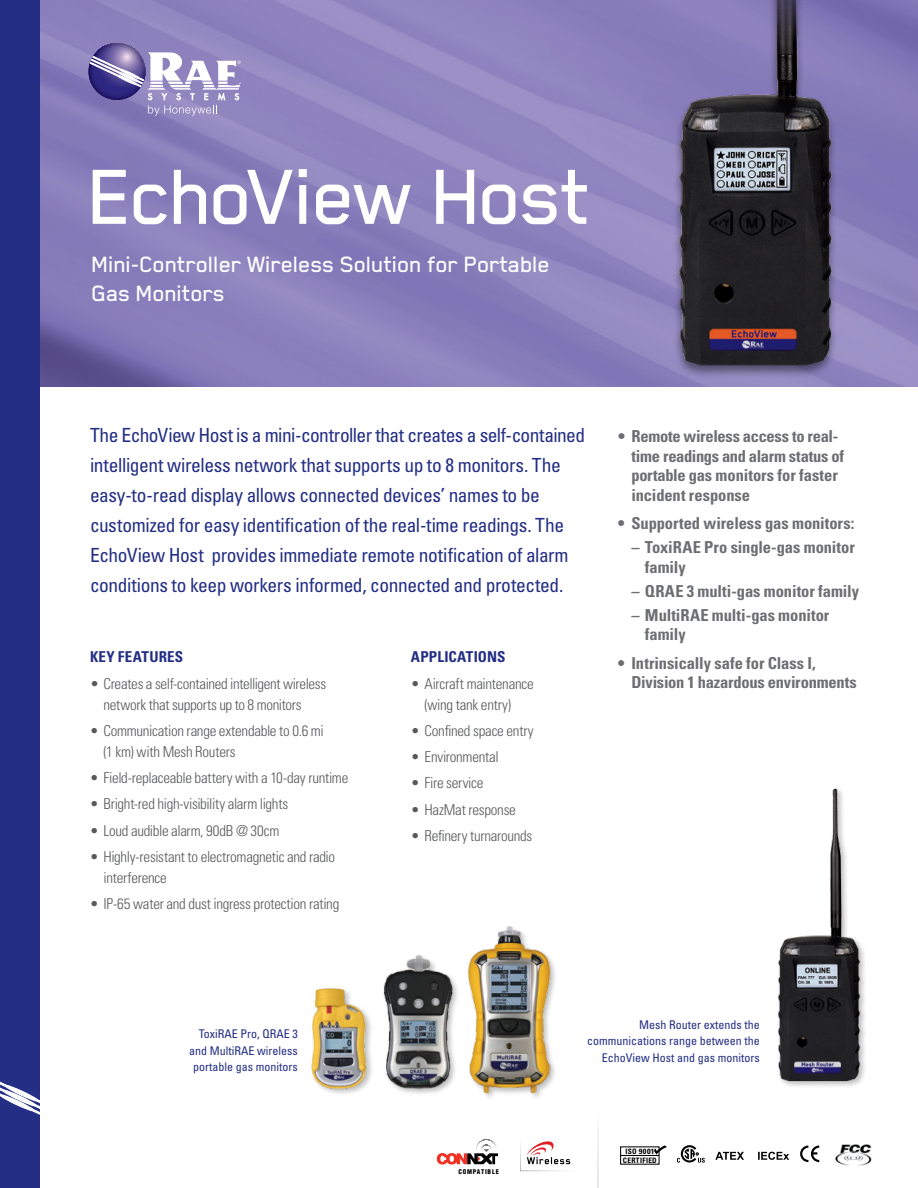
<style>
.page{position:relative;width:918px;height:1188px;background:#fff}
.page>*{position:absolute;margin:0;border:0;box-sizing:border-box;transform-origin:0 0}
.t1{font:500 90px "Blender";letter-spacing:-.03em;color:#fff}
.t2{font:500 25.5px/28.5px "Blender";letter-spacing:-.01em;color:#fff}
.t3{font:condensed 19.5px/30px "Univers LT Std";letter-spacing:-.02em;color:#232e84}
.t4{font:700 condensed 16.5px/19.5px "Univers LT Std";letter-spacing:-.005em;color:#6d6e71}
.t5{font:300 condensed 15px/21px "Univers LT Std";letter-spacing:-.02em;color:#58595b}
.t6{font:700 condensed 15px "Univers LT Std";letter-spacing:.02em;color:#232e84}
.t7{font:condensed 12px/16.5px "Univers LT Std";color:#232e84;text-align:right}
.t8{font:700 condensed 7.5px/8.7px "Univers LT Std";letter-spacing:.035em;color:#000;text-align:center}
.t9{font:900 condensed 6.3px "Helvetica LT";letter-spacing:.125em;color:#000}
</style>
<div class="page">
<img style="left:40px;top:0;width:878px;height:387px">
<svg style="left:88px;top:43px;width:153px;height:73px"></svg>
<div style="left:0;top:0;width:40px;height:1188px;background:#232e84"></div>
<svg style="left:0;top:1081px;width:40px;height:33px"></svg>
<img style="left:835px;top:1145px;width:36px;height:21px">
<hr style="left:621px;top:1155px;width:38px;height:1px;background:#000">
<svg style="left:654px;top:1146px;width:13px;height:11px"></svg>
<svg style="left:800px;top:1145px;width:20px;height:18px"></svg>
<svg style="left:758px;top:1152px;width:31px;height:8px"></svg>
<svg style="left:715px;top:1152px;width:29px;height:8px"></svg>
<svg style="left:520px;top:1141px;width:51px;height:31px"></svg>
<div style="left:671px;top:0;width:168px;height:379px;background:#000;opacity:.45"></div>
<img style="left:673px;top:0;width:163px;height:371px">
<img style="left:468px;top:926px;width:87px;height:172px">
<img style="left:777px;top:788px;width:88px;height:298px">
<svg style="left:677px;top:1145px;width:28px;height:18px"></svg>
<div style="left:310px;top:987px;width:64px;height:109px;background:#000;opacity:.25"></div>
<img style="left:310px;top:987px;width:58px;height:102px">
<div style="left:382px;top:954px;width:78px;height:143px;background:#000;opacity:.25"></div>
<img style="left:382px;top:954px;width:73px;height:136px">
<svg style="left:437px;top:1149px;width:61px;height:16px"></svg>
<h1 class="t1" style="left:89px;top:149px;width:506px">EchoView Host</h1>
<h2 class="t2" style="left:92px;top:249px;width:460px">Mini-Controller Wireless Solution for Portable<br>Gas Monitors</h2>
<p class="t3" style="left:90px;top:419px;width:497px">The EchoView Host is a mini-controller that creates a self-contained intelligent wireless network that supports up to 8 monitors. The easy-to-read display allows connected devices’ names to be customized for easy identification of the real-time readings. The EchoView Host provides immediate remote notification of alarm conditions to keep workers informed, connected and protected.</p>
<p class="t4" style="left:631px;top:426px;width:214px;text-indent:-13px">• Remote wireless access to real&shy;time readings and alarm status of portable gas monitors for faster incident response</p>
<p class="t4" style="left:618px;top:513px;width:238px">• Supported wireless gas monitors:</p>
<p class="t4" style="left:645px;top:537px;width:211px;text-indent:-13px">– ToxiRAE Pro single-gas monitor family</p>
<p class="t4" style="left:631px;top:581px;width:229px">– QRAE 3 multi-gas monitor family</p>
<p class="t4" style="left:645px;top:605px;width:186px;text-indent:-13px">– MultiRAE multi-gas monitor family</p>
<p class="t4" style="left:631px;top:653px;width:227px;text-indent:-13px">• Intrinsically safe for Class I,<br>Division 1 hazardous environments</p>
<p class="t6" style="left:90px;top:648px;width:78px">Key Features</p>
<p class="t5" style="left:104px;top:673px;width:224px;text-indent:-13px">• Creates a self-contained intelligent wireless network that supports up to 8 monitors</p>
<p class="t5" style="left:104px;top:720px;width:222px;text-indent:-14px">• Communication range extendable to 0.6 mi (1 km) with Mesh Routers</p>
<p class="t5" style="left:90px;top:767px;width:260px">• Field-replaceable battery with a 10-day runtime</p>
<p class="t5" style="left:90px;top:794px;width:200px">• Bright-red high-visibility alarm lights</p>
<p class="t5" style="left:90px;top:820px;width:191px">• Loud audible alarm, 90dB @ 30cm</p>
<p class="t5" style="left:103px;top:846px;width:233px;text-indent:-13px">• Highly-resistant to electromagnetic and radio interference</p>
<p class="t5" style="left:90px;top:893px;width:251px">• IP-65 water and dust ingress protection rating</p>
<p class="t6" style="left:411px;top:648px;width:41px">Applicati</p>
<p class="t6" style="left:478px;top:648px;width:27px">ons</p>
<p class="t5" style="left:424px;top:673px;width:111px;text-indent:-14px">• Aircraft maintenance (wing tank entry)</p>
<p class="t5" style="left:411px;top:720px;width:124px">• Confined space entry</p>
<p class="t5" style="left:411px;top:746px;width:89px">• Environmental</p>
<p class="t5" style="left:411px;top:773px;width:74px">• Fire service</p>
<p class="t5" style="left:411px;top:799px;width:106px">• HazMat response</p>
<p class="t5" style="left:411px;top:825px;width:123px">• Refinery turnarounds</p>
<p class="t7" style="left:189px;top:1026px;width:110px">ToxiRAE Pro, QRAE 3 and MultiRAE wireless portable gas monitors</p>
<p class="t9" style="left:458px;top:1167px;width:42px">COMPATIBLE</p>
<p class="t7" style="left:587px;top:1016px;width:174px">Mesh Router extends the communications range between the<br>EchoView Host and gas monitors</p>
<p class="t8" style="left:623px;top:1147px;width:35px">ISO 9001<br>CERTIFIED</p>
</div>
